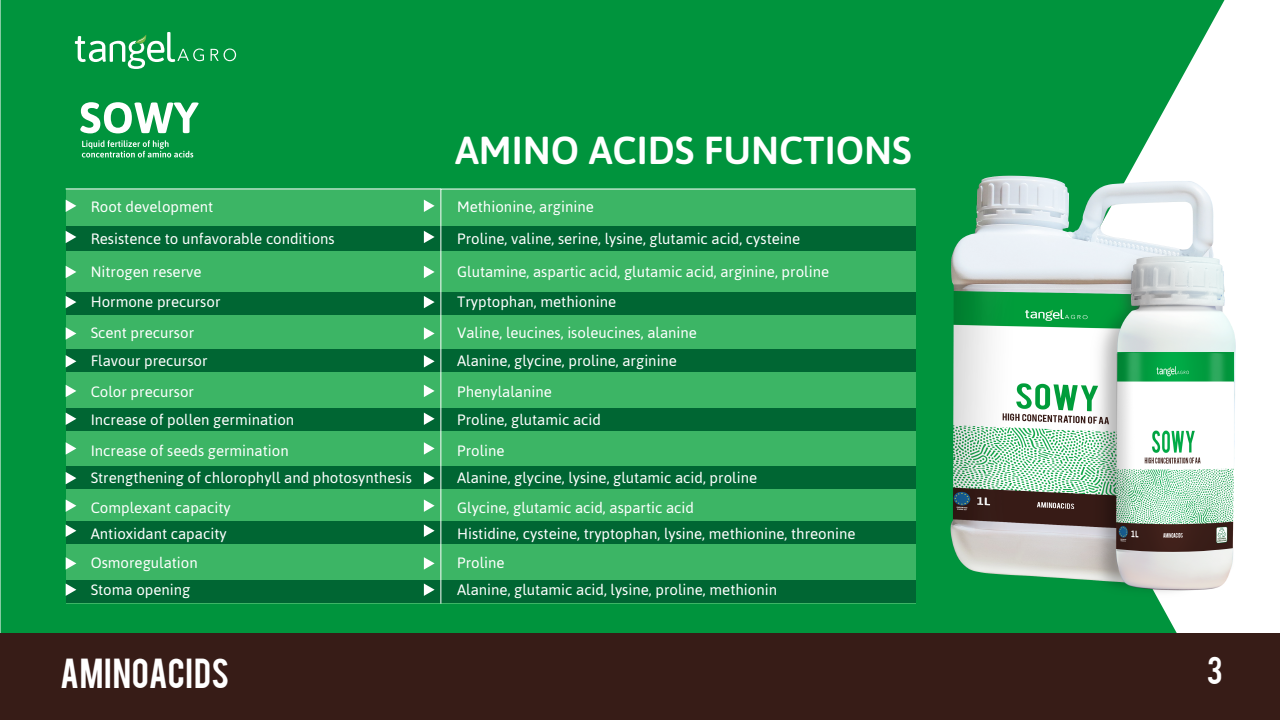
<style>
.page{position:relative;width:1280px;height:720px;background:#fff}
.page>*{position:absolute;margin:0;border:0;box-sizing:border-box;transform-origin:0 0}
.t1{font:500 39px "Asap";color:#fff}
.t2{font:33px "Bebas";letter-spacing:.02em;color:#fff}
.t3{font:30px "Bebas";color:#fff}
.t4{font:15px "Asap";color:#fff}
</style>
<div class="page">
<div style="left:1px;top:0;width:1224px;height:633px;background:#00943d"></div>
<svg style="left:82px;top:140px;width:111px;height:17px;background:#3aac69"></svg>
<svg style="left:80px;top:102px;width:119px;height:31px"></svg>
<svg style="left:75px;top:32px;width:129px;height:37px;background:#37ab66"></svg>
<svg style="left:211px;top:49px;width:25px;height:12px"></svg>
<div style="left:0;top:633px;width:1280px;height:87px;background:#371c17"></div>
<img style="left:928px;top:161px;width:308px;height:444px">
<div style="left:66px;top:189px;width:849px;height:415px;background:#3cb565"></div>
<div style="left:66px;top:226px;width:849px;height:24px;background:#063"></div>
<div style="left:66px;top:292px;width:849px;height:23px;background:#063"></div>
<div style="left:66px;top:349px;width:849px;height:23px;background:#063"></div>
<div style="left:66px;top:409px;width:849px;height:22px;background:#063"></div>
<div style="left:66px;top:467px;width:849px;height:22px;background:#063"></div>
<div style="left:66px;top:521px;width:849px;height:22px;background:#063"></div>
<div style="left:66px;top:580px;width:849px;height:23px;background:#063"></div>
<svg style="left:440px;top:188px;width:476px;height:417px"></svg>
<hr style="left:66px;top:188px;width:375px;height:1px;background:#fff">
<svg style="left:424px;top:200px;width:11px;height:12px"></svg>
<svg style="left:424px;top:231px;width:11px;height:12px"></svg>
<svg style="left:424px;top:266px;width:11px;height:12px"></svg>
<svg style="left:424px;top:296px;width:11px;height:12px"></svg>
<svg style="left:424px;top:327px;width:11px;height:13px"></svg>
<svg style="left:424px;top:355px;width:11px;height:13px"></svg>
<svg style="left:424px;top:385px;width:11px;height:12px"></svg>
<svg style="left:424px;top:413px;width:11px;height:12px"></svg>
<svg style="left:424px;top:442px;width:11px;height:13px"></svg>
<svg style="left:424px;top:472px;width:11px;height:12px"></svg>
<svg style="left:424px;top:500px;width:11px;height:12px"></svg>
<svg style="left:424px;top:525px;width:11px;height:12px"></svg>
<svg style="left:424px;top:557px;width:11px;height:13px"></svg>
<svg style="left:424px;top:584px;width:11px;height:12px"></svg>
<svg style="left:66px;top:200px;width:10px;height:12px"></svg>
<svg style="left:66px;top:231px;width:10px;height:12px"></svg>
<svg style="left:66px;top:266px;width:10px;height:12px"></svg>
<svg style="left:66px;top:296px;width:10px;height:12px"></svg>
<svg style="left:66px;top:327px;width:10px;height:13px"></svg>
<svg style="left:66px;top:355px;width:10px;height:13px"></svg>
<svg style="left:66px;top:385px;width:10px;height:12px"></svg>
<svg style="left:66px;top:413px;width:10px;height:12px"></svg>
<svg style="left:66px;top:442px;width:10px;height:13px"></svg>
<svg style="left:66px;top:472px;width:10px;height:12px"></svg>
<svg style="left:66px;top:500px;width:10px;height:12px"></svg>
<svg style="left:66px;top:525px;width:10px;height:12px"></svg>
<svg style="left:66px;top:557px;width:10px;height:13px"></svg>
<svg style="left:66px;top:584px;width:10px;height:12px"></svg>
<h1 class="t1" style="left:455px;top:125px;width:458px">AMINO ACIDS FUNCTIONS</h1>
<p class="t4" style="left:91px;top:197px;width:124px">Root development</p>
<p class="t4" style="left:457px;top:197px;width:138px">Methionine, arginine</p>
<p class="t4" style="left:91px;top:229px;width:246px">Resistence to unfavorable conditions</p>
<p class="t4" style="left:457px;top:229px;width:345px">Proline, valine, serine, lysine, glutamic acid, cysteine</p>
<p class="t4" style="left:91px;top:262px;width:112px">Nitrogen reserve</p>
<p class="t4" style="left:457px;top:262px;width:373px">Glutamine, aspartic acid, glutamic acid, arginine, proline</p>
<p class="t4" style="left:91px;top:292px;width:131px">Hormone precursor</p>
<p class="t4" style="left:457px;top:292px;width:161px">Tryptophan, methionine</p>
<p class="t4" style="left:91px;top:322px;width:105px">Scent precursor</p>
<p class="t4" style="left:457px;top:322px;width:241px">Valine, leucines, isoleucines, alanine</p>
<p class="t4" style="left:91px;top:351px;width:118px">Flavour precursor</p>
<p class="t4" style="left:457px;top:351px;width:221px">Alanine, glycine, proline, arginine</p>
<p class="t4" style="left:91px;top:382px;width:105px">Color precursor</p>
<p class="t4" style="left:457px;top:382px;width:96px">Phenylalanine</p>
<p class="t4" style="left:91px;top:410px;width:205px">Increase of pollen germination</p>
<p class="t4" style="left:457px;top:410px;width:145px">Proline, glutamic acid</p>
<p class="t4" style="left:91px;top:440px;width:200px">Increase of seeds germination</p>
<p class="t4" style="left:457px;top:440px;width:49px">Proline</p>
<p class="t4" style="left:91px;top:468px;width:323px">Strengthening of chlorophyll and photosynthesis</p>
<p class="t4" style="left:457px;top:468px;width:301px">Alanine, glycine, lysine, glutamic acid, proline</p>
<p class="t4" style="left:91px;top:497px;width:142px">Complexant capacity</p>
<p class="t4" style="left:457px;top:497px;width:238px">Glycine, glutamic acid, aspartic acid</p>
<p class="t4" style="left:91px;top:523px;width:137px">Antioxidant capacity</p>
<p class="t4" style="left:457px;top:523px;width:400px">Histidine, cysteine, tryptophan, lysine, methionine, threonine</p>
<p class="t4" style="left:91px;top:553px;width:109px">Osmoregulation</p>
<p class="t4" style="left:457px;top:553px;width:49px">Proline</p>
<p class="t4" style="left:91px;top:579px;width:101px">Stoma opening</p>
<p class="t4" style="left:457px;top:579px;width:322px">Alanine, glutamic acid, lysine, proline, methionin</p>
<h2 class="t2" style="left:60px;top:649px;width:171px">AMINOACIDS</h2>
<h3 class="t3" style="left:1207px;top:649px;width:17px">3</h3>
</div>
